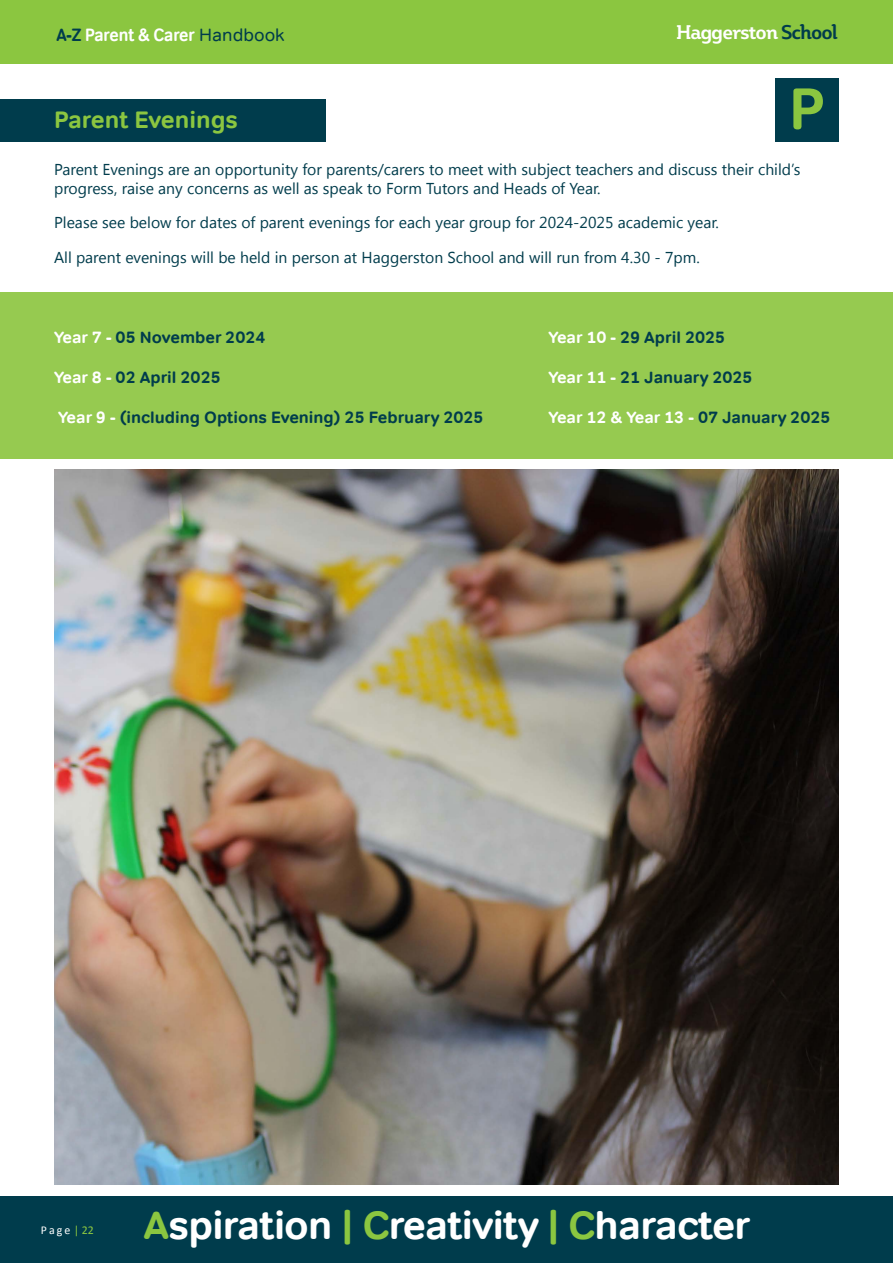
<style>
.page{position:relative;width:893px;height:1263px;background:#fff}
.page>*{position:absolute;margin:0;border:0;box-sizing:border-box;transform-origin:0 0}
.ParaStyle03-Leading_Auto__Align_Justifie{font:700 58.5px "Tondo";color:#8bc640}
.ParaStyle03-Leading_50_8_pts__Align_Left{font:700 39.9px "Tondo";letter-spacing:-.02em;color:#fff}
.t1{font:700 24px "Tondo";color:#8bc640}
.ParaStyle03-Leading_Auto__Align_Justifie-2{font:700 19.5px "Plume Da Ma";letter-spacing:-.05em;color:#fff}
.t2{font:18px "Tondo Signage";color:#fff}
.t3{font:700 16.5px "Tondo";color:#003c4c}
.t4{font:700 16.5px "Tondo";color:#fff}
.t5{font:15.75px/18.9px "Segoe UI";color:#003c4c}
.ParaStyle01-Leading_Auto__Align_Left{font:11.85px "Calibri";letter-spacing:.175em;color:#fff}
.s1{color:#003c4c}
.s2{font-family:"Tondo";color:#003c4c}
.s3{color:#fff}
.s4{color:#8bc640}
</style>
<div class="page">
<div style="left:0;top:1196px;width:893px;height:67px;background:#003c4c"></div>
<div style="left:0;top:0;width:893px;height:64px;background:#8bc640"></div>
<div style="left:0;top:292px;width:893px;height:166px;background:#96ca50"></div>
<div style="left:0;top:100px;width:325px;height:42px;background:#003c4c"></div>
<div style="left:775px;top:78px;width:64px;height:63px;background:#003c4c"></div>
<img style="left:54px;top:470px;width:785px;height:715px">
<p class="t2" style="left:56px;top:24px;width:230px"><span class="s1">A-Z</span> Parent &amp; Carer <span class="s2">Handbook</span></p>
<p class="ParaStyle03-Leading_Auto__Align_Justifie-2" style="left:676px;top:20px;width:163px">Haggerston <span class="s1">School</span></p>
<p class="ParaStyle03-Leading_Auto__Align_Justifie" style="left:789px;top:73px;width:38px">P</p>
<p class="t5" style="left:54px;top:159px;width:748px">Parent Evenings are an opportunity for parents/carers to meet with subject teachers and discuss their child’s progress, raise any concerns as well as speak to Form Tutors and Heads of Year.</p>
<p class="t5" style="left:54px;top:212px;width:666px">Please see below for dates of parent evenings for each year group for 2024-2025 academic year.</p>
<p class="t5" style="left:54px;top:247px;width:647px">All parent evenings will be held in person at Haggerston School and will run from 4.30 - 7pm.</p>
<p class="t1" style="left:54px;top:105px;width:186px">Parent Evenings</p>
<p class="t3" style="left:54px;top:327px;width:213px"><span class="s3">Year 7 -</span> 05 November 2024</p>
<p class="t3" style="left:54px;top:367px;width:168px"><span class="s3">Year 8 -</span> 02 April 2025</p>
<p class="t3" style="left:58px;top:407px;width:427px"><span class="s3">Year 9 -</span> (including Options Evening) 25 February 2025</p>
<p class="t3" style="left:549px;top:327px;width:178px"><span class="s3">Year 10 -</span> 29 April 2025</p>
<p class="t3" style="left:549px;top:367px;width:206px"><span class="s3">Year 11 -</span> 21 January 2025</p>
<p class="t4" style="left:549px;top:407px;width:283px">Year 12 &amp; Year 13 - <span class="s1">07 January 2025</span></p>
<p class="ParaStyle01-Leading_Auto__Align_Left" style="left:41px;top:1222px;width:55px">Page<span class="s4">| 22</span></p>
<p class="ParaStyle03-Leading_50_8_pts__Align_Left" style="left:143px;top:1200px;width:608px"><span class="s4">A</span>spiration <span class="s4">| C</span>reativity <span class="s4">| C</span>haracter</p>
</div>
